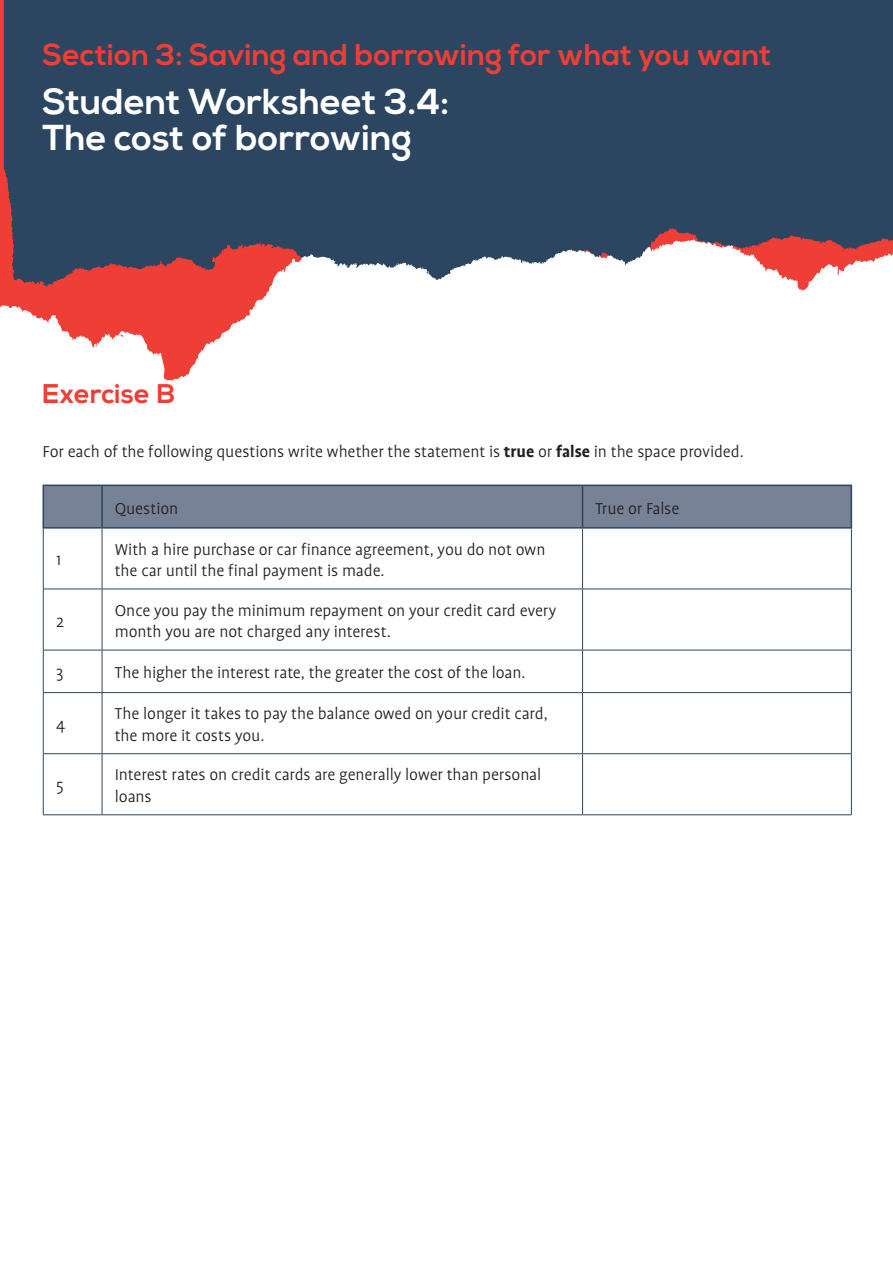
<style>
.page{position:relative;width:893px;height:1263px;background:#fff}
.page>*{position:absolute;margin:0;border:0;box-sizing:border-box;transform-origin:0 0}
.t1{font:700 36px/36px "Nexa";color:#fff}
.t2{font:700 30px "Nexa";letter-spacing:.005em;color:#ee3e35}
.t3{font:700 27px "Nexa";color:#ee3e35}
.t4{font:300 18px/21.6px "Profile";letter-spacing:-.01em;color:#231f20}
.s1{font-weight:700}
</style>
<div class="page">
<svg style="left:0;top:270px;width:808px;height:110px"></svg>
<svg style="left:4px;top:0;width:889px;height:286px;background:#415067"></svg>
<svg style="left:370px;top:247px;width:8px;height:6px"></svg>
<svg style="left:538px;top:235px;width:10px;height:5px"></svg>
<svg style="left:263px;top:234px;width:3px;height:4px"></svg>
<div style="left:44px;top:486px;width:807px;height:41px;background:#788297"></div>
<hr style="left:43px;top:486px;width:1px;height:41px;background:#2c4560">
<hr style="left:43px;top:485px;width:59px;height:1px;background:#2c4560">
<hr style="left:101px;top:486px;width:2px;height:41px;background:#2c4560">
<hr style="left:102px;top:485px;width:481px;height:1px;background:#2c4560">
<hr style="left:583px;top:485px;width:269px;height:1px;background:#2c4560">
<hr style="left:582px;top:486px;width:1px;height:41px;background:#2c4560">
<hr style="left:851px;top:486px;width:1px;height:41px;background:#2c4560">
<hr style="left:43px;top:529px;width:1px;height:60px;background:#2c4560">
<hr style="left:43px;top:527px;width:59px;height:2px;background:#2c4560">
<hr style="left:102px;top:529px;width:1px;height:60px;background:#2c4560">
<hr style="left:102px;top:527px;width:481px;height:2px;background:#2c4560">
<hr style="left:583px;top:527px;width:269px;height:2px;background:#2c4560">
<hr style="left:582px;top:529px;width:1px;height:60px;background:#2c4560">
<hr style="left:851px;top:529px;width:1px;height:60px;background:#2c4560">
<hr style="left:43px;top:589px;width:1px;height:61px;background:#2c4560">
<hr style="left:43px;top:589px;width:59px;height:1px;background:#2c4560">
<hr style="left:102px;top:589px;width:1px;height:61px;background:#2c4560">
<hr style="left:102px;top:589px;width:481px;height:1px;background:#2c4560">
<hr style="left:583px;top:589px;width:269px;height:1px;background:#2c4560">
<hr style="left:582px;top:589px;width:1px;height:61px;background:#2c4560">
<hr style="left:851px;top:589px;width:1px;height:61px;background:#2c4560">
<hr style="left:43px;top:650px;width:1px;height:42px;background:#2c4560">
<hr style="left:43px;top:693px;width:1px;height:60px;background:#2c4560">
<hr style="left:43px;top:754px;width:1px;height:60px;background:#2c4560">
<hr style="left:43px;top:650px;width:59px;height:1px;background:#2c4560">
<hr style="left:43px;top:692px;width:59px;height:1px;background:#2c4560">
<hr style="left:43px;top:753px;width:59px;height:1px;background:#2c4560">
<hr style="left:43px;top:814px;width:59px;height:1px;background:#2c4560">
<hr style="left:102px;top:650px;width:1px;height:42px;background:#2c4560">
<hr style="left:102px;top:693px;width:1px;height:60px;background:#2c4560">
<hr style="left:102px;top:754px;width:1px;height:60px;background:#2c4560">
<hr style="left:102px;top:650px;width:481px;height:1px;background:#2c4560">
<hr style="left:583px;top:650px;width:269px;height:1px;background:#2c4560">
<hr style="left:582px;top:650px;width:1px;height:42px;background:#2c4560">
<hr style="left:851px;top:650px;width:1px;height:42px;background:#2c4560">
<hr style="left:582px;top:693px;width:1px;height:60px;background:#2c4560">
<hr style="left:851px;top:693px;width:1px;height:60px;background:#2c4560">
<hr style="left:582px;top:754px;width:1px;height:60px;background:#2c4560">
<hr style="left:851px;top:754px;width:1px;height:60px;background:#2c4560">
<hr style="left:102px;top:692px;width:481px;height:1px;background:#2c4560">
<hr style="left:583px;top:692px;width:269px;height:1px;background:#2c4560">
<hr style="left:102px;top:753px;width:481px;height:1px;background:#2c4560">
<hr style="left:583px;top:753px;width:269px;height:1px;background:#2c4560">
<hr style="left:102px;top:814px;width:481px;height:1px;background:#2c4560">
<hr style="left:583px;top:814px;width:269px;height:1px;background:#2c4560">
<h2 class="t2" style="left:43px;top:37px;width:730px">Section 3: Saving and borrowing for what you want</h2>
<h1 class="t1" style="left:43px;top:85px;width:408px">Student Worksheet 3.4:<br>The cost of borrowing</h1>
<h3 class="t3" style="left:43px;top:378px;width:134px">Exercise B</h3>
<p class="t4" style="left:43px;top:441px;width:703px">For each of the following questions write whether the statement is <span class="s1">true</span> or <span class="s1">false</span> in the space provided.</p>
<p class="t4" style="left:56px;top:549px;width:7px">1</p>
<p class="t4" style="left:56px;top:610px;width:9px">2</p>
<p class="t4" style="left:115px;top:497px;width:65px">Question</p>
<p class="t4" style="left:595px;top:497px;width:85px">True or False</p>
<p class="t4" style="left:115px;top:538px;width:432px">With a hire purchase or car finance agreement, you do not own the car until the final payment is made.</p>
<p class="t4" style="left:115px;top:599px;width:443px">Once you pay the minimum repayment on your credit card every month you are not charged any interest.</p>
<p class="t4" style="left:56px;top:662px;width:9px">3</p>
<p class="t4" style="left:115px;top:662px;width:412px">The higher the interest rate, the greater the cost of the loan.</p>
<p class="t4" style="left:56px;top:714px;width:11px">4</p>
<p class="t4" style="left:115px;top:703px;width:434px">The longer it takes to pay the balance owed on your credit card, the more it costs you.</p>
<p class="t4" style="left:56px;top:775px;width:9px">5</p>
<p class="t4" style="left:115px;top:764px;width:428px">Interest rates on credit cards are generally lower than personal loans</p>
</div>
